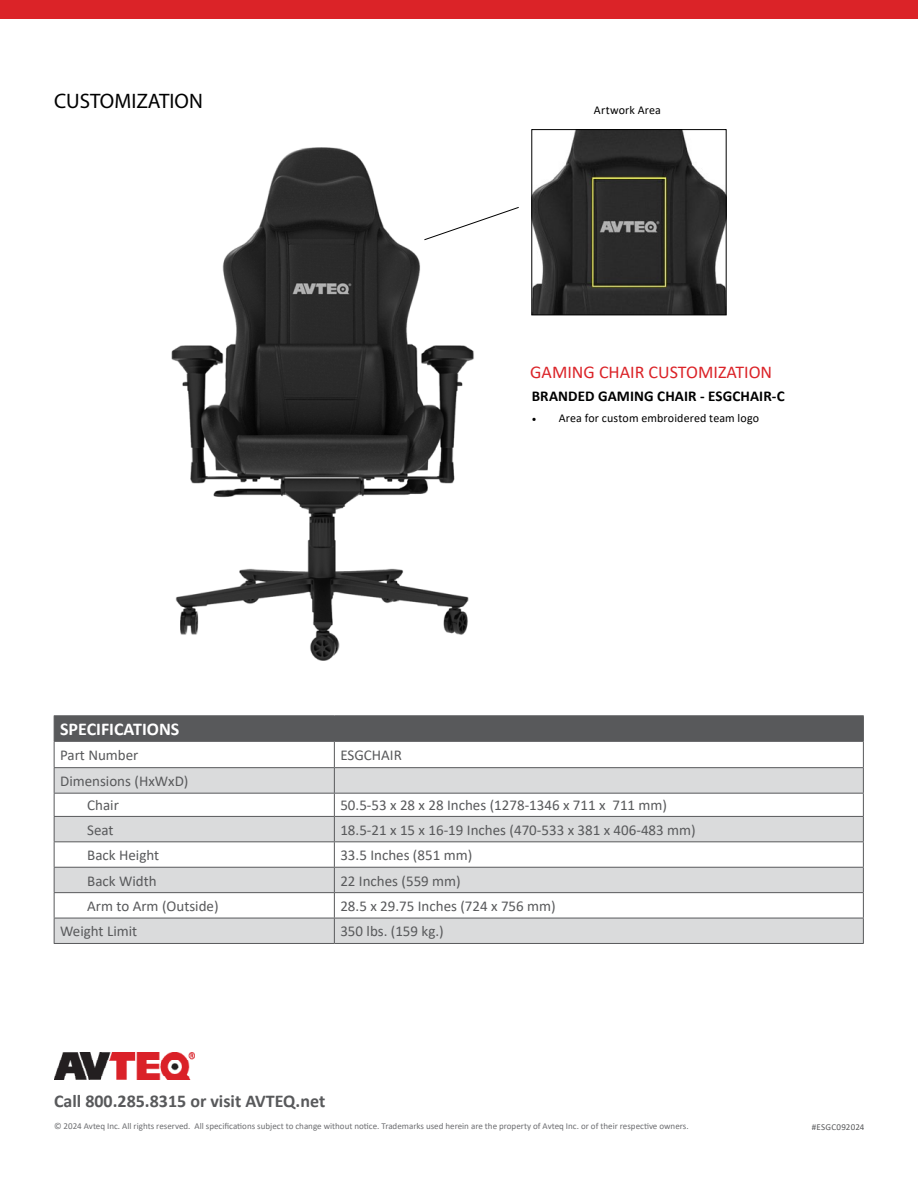
<style>
.page{position:relative;width:918px;height:1188px;background:#fff}
.page>*{position:absolute;margin:0;border:0;box-sizing:border-box;transform-origin:0 0}
.t1{font:21px "Myriad Pro";color:#000}
.t2{font:700 18px "Calibri";color:#58595b}
.t3{font:18px "Calibri";color:#db2328}
.t4{font:700 18px "Calibri";color:#fff}
.t5{font:15px/24.3px "Calibri";color:#58595b}
.t6{font:700 15px "Calibri";letter-spacing:.005em;color:#000101}
.t7{font:12px "Calibri";letter-spacing:.01em;color:#000101}
.t8{font:9px "Calibri";color:#6d6e71}
.t9{font:9px "Calibri";letter-spacing:.02em;color:#58595b}
.s1{font-family:"Minion Pro"}
</style>
<div class="page">
<div style="left:0;top:0;width:918px;height:19px;background:#db2328"></div>
<img style="left:54px;top:1053px;width:140px;height:26px">
<hr style="left:54px;top:943px;width:280px;height:1px;background:#58595b">
<hr style="left:334px;top:943px;width:530px;height:1px;background:#58595b">
<hr style="left:54px;top:715px;width:280px;height:1px;background:#58595b">
<hr style="left:334px;top:715px;width:530px;height:1px;background:#58595b">
<svg style="left:54px;top:716px;width:810px;height:227px"></svg>
<hr style="left:54px;top:741px;width:280px;height:1px;background:#58595b">
<hr style="left:334px;top:741px;width:530px;height:1px;background:#58595b">
<img style="left:171px;top:147px;width:303px;height:514px">
<img style="left:533px;top:131px;width:192px;height:182px">
<div style="left:531px;top:129px;width:196px;height:186px;border:1px solid #000"></div>
<svg style="left:423px;top:206px;width:96px;height:35px"></svg>
<h1 class="t1" style="left:54px;top:88px;width:150px">CUSTOMIZATION</h1>
<p class="t7" style="left:594px;top:102px;width:69px">Artwork Area</p>
<p class="t3" style="left:530px;top:359px;width:243px">GAMING CHAIR CUSTOMIZATION</p>
<p class="t6" style="left:532px;top:386px;width:255px">BRANDED GAMING CHAIR - ESGCHAIR-C</p>
<p class="t7" style="left:532px;top:410px;width:229px"><span class="s1">•</span> Area for custom embroidered team logo</p>
<p class="t4" style="left:60px;top:717px;width:121px">SPECIFICATIONS</p>
<p class="t5" style="left:60px;top:743px;width:80px">Part Number</p>
<p class="t5" style="left:340px;top:743px;width:63px">ESGCHAIR</p>
<p class="t5" style="left:87px;top:769px;width:103px;text-indent:-27px">Dimensions (HxWxD)<br>Chair</p>
<p class="t5" style="left:340px;top:793px;width:328px">50.5-53 x 28 x 28 Inches (1278-1346 x 711 x 711 mm)</p>
<p class="t5" style="left:87px;top:817px;width:28px">Seat</p>
<p class="t5" style="left:340px;top:817px;width:357px">18.5-21 x 15 x 16-19 Inches (470-533 x 381 x 406-483 mm)</p>
<p class="t5" style="left:87px;top:843px;width:73px">Back Height</p>
<p class="t5" style="left:340px;top:843px;width:133px">33.5 Inches (851 mm)</p>
<p class="t5" style="left:87px;top:868px;width:71px">Back Width</p>
<p class="t5" style="left:340px;top:868px;width:122px">22 Inches (559 mm)</p>
<p class="t5" style="left:87px;top:893px;width:133px">Arm to Arm (Outside)</p>
<p class="t5" style="left:340px;top:893px;width:217px">28.5 x 29.75 Inches (724 x 756 mm)</p>
<p class="t5" style="left:60px;top:919px;width:79px">Weight Limit</p>
<p class="t5" style="left:340px;top:919px;width:105px">350 lbs. (159 kg.)</p>
<p class="t2" style="left:54px;top:1088px;width:273px">Call 800.285.8315 or visit AVTEQ.net</p>
<p class="t8" style="left:54px;top:1120px;width:636px">© 2024 Avteq Inc. All rights reserved. All specifications subject to change without notice. Trademarks used herein are the property of Avteq Inc. or of their respective owners.</p>
<p class="t9" style="left:812px;top:1121px;width:54px">#ESGC092024</p>
</div>
